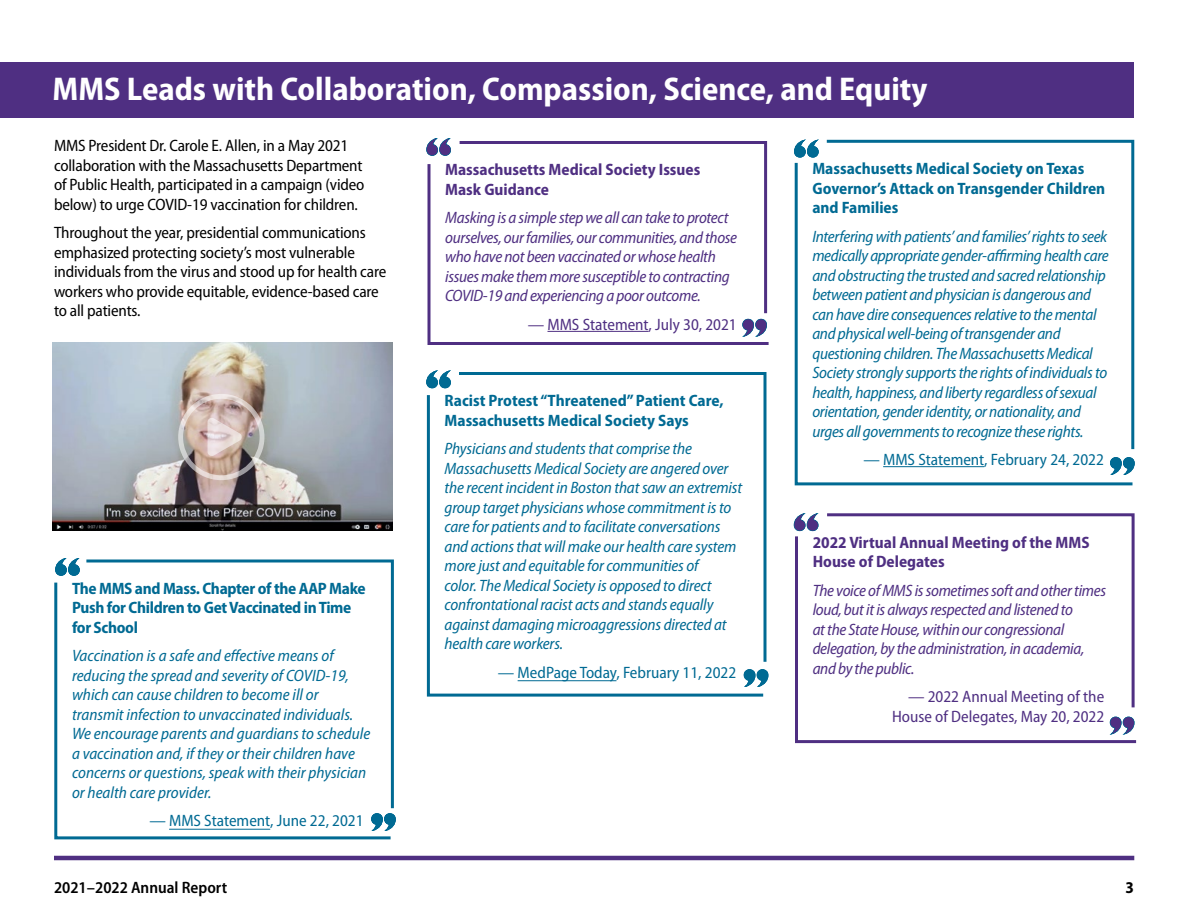
<style>
.page{position:relative;width:1188px;height:918px;background:#fff}
.page>*{position:absolute;margin:0;border:0;box-sizing:border-box;transform-origin:0 0}
.t1{font:700 semi-condensed 33px "Myriad Pro";color:#fff}
.t2{font:italic semi-condensed 16.5px/19.5px "Myriad Pro";letter-spacing:-.01em;color:#006a93}
.t3{font:italic semi-condensed 16.5px/19.5px "Myriad Pro";letter-spacing:-.02em;color:#4f2f82}
.t4{font:semi-condensed 16.5px/19.5px "Myriad Pro";letter-spacing:-.01em;color:#000}
.t5{font:700 semi-condensed 16.5px/19.5px "Myriad Pro";color:#006a93}
.t6{font:700 semi-condensed 16.5px/19.5px "Myriad Pro";color:#4f2f82}
.t7{font:semi-condensed 16.5px "Myriad Pro";color:#006a93}
.t8{font:700 semi-condensed 16.5px/19.5px "Myriad Pro";letter-spacing:-.02em;color:#006a93}
.t9{font:semi-condensed 16.5px/19.5px "Myriad Pro";color:#4f2f82;text-align:right}
.t10{font:600 semi-condensed 16.5px "Myriad Pro";color:#000}
.t11{font:700 semi-condensed 16.5px "Myriad Pro";color:#000}
</style>
<div class="page">
<hr style="left:54px;top:856px;width:1080px;height:4px;background:#4f2f82">
<div style="left:0;top:62px;width:1134px;height:56px;background:#4f2f82"></div>
<img style="left:52px;top:343px;width:341px;height:188px">
<svg style="left:56px;top:558px;width:24px;height:18px"></svg>
<svg style="left:54px;top:582px;width:340px;height:258px"></svg>
<svg style="left:83px;top:559px;width:311px;height:252px"></svg>
<svg style="left:427px;top:371px;width:24px;height:18px"></svg>
<svg style="left:766px;top:670px;width:2px;height:12px"></svg>
<svg style="left:426px;top:395px;width:340px;height:302px"></svg>
<svg style="left:456px;top:372px;width:311px;height:293px"></svg>
<svg style="left:427px;top:138px;width:24px;height:18px"></svg>
<svg style="left:427px;top:164px;width:342px;height:181px"></svg>
<svg style="left:457px;top:141px;width:312px;height:175px"></svg>
<svg style="left:794px;top:140px;width:25px;height:18px"></svg>
<svg style="left:794px;top:162px;width:341px;height:324px"></svg>
<svg style="left:824px;top:139px;width:311px;height:313px"></svg>
<svg style="left:794px;top:514px;width:25px;height:18px"></svg>
<svg style="left:795px;top:536px;width:342px;height:208px"></svg>
<svg style="left:824px;top:513px;width:312px;height:197px"></svg>
<img style="left:178px;top:394px;width:86px;height:86px">
<h1 class="t1" style="left:52px;top:70px;width:877px">MMS Leads with Collaboration, Compassion, Science, and Equity</h1>
<p class="t4" style="left:54px;top:136px;width:312px">MMS President Dr. Carole E. Allen, in a May 2021 collaboration with the Massachusetts Department of Public Health, participated in a campaign (video below) to urge COVID-19 vaccination for children.</p>
<p class="t4" style="left:54px;top:223px;width:334px">Throughout the year, presidential communications emphasized protecting society’s most vulnerable individuals from the virus and stood up for health care workers who provide equitable, evidence-based care to all patients.</p>
<p class="t8" style="left:72px;top:579px;width:295px">The MMS and Mass. Chapter of the AAP Make<br>Push for Children to Get Vaccinated in Time for School</p>
<p class="t2" style="left:72px;top:646px;width:300px">Vaccination is a safe and effective means of reducing the spread and severity of COVID-19, which can cause children to become ill or transmit infection to unvaccinated individuals.<br>We encourage parents and guardians to schedule a vaccination and, if they or their children have concerns or questions, speak with their physician or health care provider.</p>
<p class="t7" style="left:149px;top:812px;width:216px">— MMS Statement, June 22, 2021</p>
<p class="t6" style="left:445px;top:160px;width:257px">Massachusetts Medical Society Issues<br>Mask Guidance</p>
<p class="t3" style="left:445px;top:208px;width:294px">Masking is a simple step we all can take to protect ourselves, our families, our communities, and those who have not been vaccinated or whose health issues make them more susceptible to contracting COVID-19 and experiencing a poor outcome.</p>
<p class="t9" style="left:528px;top:315px;width:211px">— MMS Statement, July 30, 2021</p>
<p class="t5" style="left:445px;top:391px;width:280px">Racist Protest “Threatened” Patient Care,<br>Massachusetts Medical Society Says</p>
<p class="t2" style="left:445px;top:439px;width:299px">Physicians and students that comprise the Massachusetts Medical Society are angered over the recent incident in Boston that saw an extremist group target physicians whose commitment is to care for patients and to facilitate conversations and actions that will make our health care system more just and equitable for communities of<br>color. The Medical Society is opposed to direct confrontational racist acts and stands equally against damaging microaggressions directed at health care workers.</p>
<p class="t7" style="left:498px;top:663px;width:240px">— MedPage Today, February 11, 2022</p>
<p class="t5" style="left:812px;top:159px;width:294px">Massachusetts Medical Society on Texas<br>Governor’s Attack on Transgender Children and Families</p>
<p class="t2" style="left:812px;top:227px;width:298px">Interfering with patients’ and families’ rights to seek medically appropriate gender-affirming health care and obstructing the trusted and sacred relationship between patient and physician is dangerous and can have dire consequences relative to the mental and physical well-being of transgender and questioning children. The Massachusetts Medical Society strongly supports the rights of individuals to health, happiness, and liberty regardless of sexual orientation, gender identity, or nationality, and urges all governments to recognize these rights.</p>
<p class="t7" style="left:863px;top:451px;width:242px">— MMS Statement, February 24, 2022</p>
<p class="t6" style="left:813px;top:532px;width:278px">2022 Virtual Annual Meeting of the MMS<br>House of Delegates</p>
<p class="t3" style="left:813px;top:581px;width:295px">The voice of MMS is sometimes soft and other times loud, but it is always respected and listened to<br>at the State House, within our congressional delegation, by the administration, in academia, and by the public.</p>
<p class="t9" style="left:892px;top:687px;width:214px">— 2022 Annual Meeting of the<br>House of Delegates, May 20, 2022</p>
<p class="t10" style="left:54px;top:878px;width:175px">2021–2022 Annual Report</p>
<p class="t11" style="left:1125px;top:878px;width:10px">3</p>
</div>
